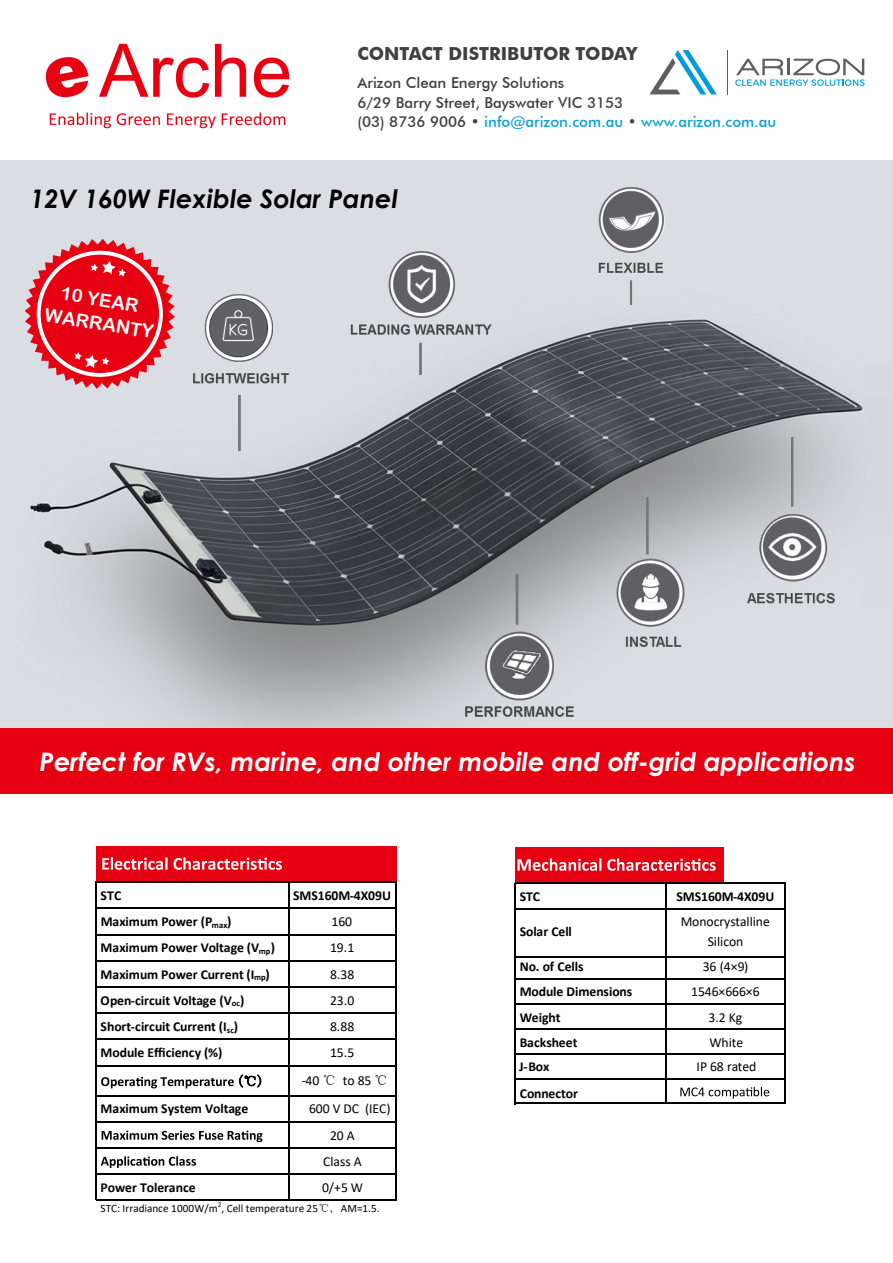
<style>
.page{position:relative;width:893px;height:1263px;background:#fff}
.page>*{position:absolute;margin:0;border:0;box-sizing:border-box;transform-origin:0 0}
.t1{font:italic 700 25.5px "Century Gothic";color:#fff}
.t2{font:italic 700 25.5px "Century Gothic";letter-spacing:.005em;color:#000}
.t3{font:18.45px/23.7px "Arial Rounded MT Bold";color:#f6f7f7;text-align:center}
.t4{font:700 18px "Futura BT";color:#404041}
.t5{font:500 15px/19.5px "Futura BT";color:#404041}
.t6{font:700 13.65px "Calibri";letter-spacing:-.005em;color:#000}
.t7{font:13.65px/19.8px "Calibri";letter-spacing:-.005em;color:#000;text-align:center}
.t8{font:13.65px "Sim Sun";color:#000}
.t9{font:11.25px "Calibri";letter-spacing:.005em;color:#000}
.t10{font:7.2px "Calibri";color:#000}
.s1{color:#0a9fda}
.s2{font-family:"Sim Sun"}
</style>
<div class="page">
<img style="left:45px;top:43px;width:245px;height:86px">
<div style="left:0;top:160px;width:893px;height:576px;background:#dadde2"></div>
<div style="left:863px;top:418px;width:30px;height:96px;background:#d4d7dc"></div>
<img style="left:24px;top:238px;width:839px;height:489px">
<div style="left:1px;top:728px;width:892px;height:65px;background:#e60012"></div>
<img style="left:341px;top:252px;width:159px;height:123px">
<img style="left:184px;top:294px;width:112px;height:157px">
<img style="left:455px;top:574px;width:127px;height:153px">
<div style="left:865px;top:514px;width:28px;height:24px;background:#d6d9de"></div>
<div style="left:863px;top:395px;width:30px;height:23px;background:#d5d8dd"></div>
<svg style="left:735px;top:59px;width:129px;height:27px"></svg>
<hr style="left:727px;top:50px;width:1px;height:44px;background:#5e5f61">
<svg style="left:649px;top:50px;width:68px;height:44px"></svg>
<svg style="left:25px;top:239px;width:150px;height:150px"></svg>
<div style="left:96px;top:846px;width:300px;height:34px;background:#e60012"></div>
<svg style="left:102px;top:857px;width:180px;height:13px"></svg>
<svg style="left:101px;top:1074px;width:160px;height:14px"></svg>
<svg style="left:102px;top:1130px;width:160px;height:12px"></svg>
<svg style="left:101px;top:1156px;width:95px;height:12px"></svg>
<hr style="left:96px;top:882px;width:1px;height:318px;background:#000">
<hr style="left:288px;top:883px;width:1px;height:317px;background:#000">
<svg style="left:395px;top:882px;width:1px;height:157px"></svg>
<hr style="left:395px;top:1039px;width:1px;height:162px;background:#000">
<hr style="left:96px;top:881px;width:300px;height:1px;background:#000">
<hr style="left:96px;top:908px;width:300px;height:1px;background:#000">
<hr style="left:96px;top:934px;width:300px;height:1px;background:#000">
<hr style="left:96px;top:960px;width:300px;height:1px;background:#000">
<hr style="left:96px;top:986px;width:300px;height:1px;background:#000">
<hr style="left:96px;top:1013px;width:300px;height:1px;background:#000">
<hr style="left:96px;top:1039px;width:300px;height:1px;background:#000">
<hr style="left:96px;top:1065px;width:299px;height:1px;background:#000">
<hr style="left:96px;top:1095px;width:299px;height:1px;background:#000">
<hr style="left:96px;top:1121px;width:300px;height:1px;background:#000">
<hr style="left:96px;top:1147px;width:299px;height:1px;background:#000">
<hr style="left:96px;top:1173px;width:300px;height:1px;background:#000">
<hr style="left:96px;top:1199px;width:300px;height:2px;background:#000">
<div style="left:515px;top:847px;width:209px;height:34px;background:#e60012"></div>
<svg style="left:517px;top:858px;width:198px;height:13px"></svg>
<svg style="left:680px;top:1087px;width:89px;height:12px"></svg>
<hr style="left:514px;top:883px;width:1px;height:221px;background:#000">
<hr style="left:666px;top:884px;width:1px;height:219px;background:#000">
<hr style="left:784px;top:882px;width:1px;height:222px;background:#000">
<hr style="left:515px;top:882px;width:269px;height:1px;background:#000">
<hr style="left:515px;top:908px;width:269px;height:1px;background:#000">
<hr style="left:515px;top:956px;width:269px;height:1px;background:#000">
<hr style="left:515px;top:978px;width:269px;height:1px;background:#000">
<hr style="left:515px;top:1003px;width:269px;height:1px;background:#000">
<hr style="left:515px;top:1028px;width:269px;height:1px;background:#000">
<hr style="left:515px;top:1053px;width:269px;height:1px;background:#000">
<hr style="left:515px;top:1078px;width:269px;height:1px;background:#000">
<hr style="left:515px;top:1103px;width:269px;height:1px;background:#000">
<img style="left:738px;top:437px;width:105px;height:178px">
<img style="left:616px;top:498px;width:74px;height:160px">
<img style="left:589px;top:188px;width:83px;height:117px">
<h3 class="t4" style="left:358px;top:43px;width:281px">CONTACT DISTRIBUTOR TODAY</h3>
<p class="t5" style="left:358px;top:73px;width:420px">Arizon Clean Energy Solutions<br>6/29 Barry Street, Bayswater VIC 3153<br>(03) 8736 9006 • <span class="s1">info@arizon.com.au</span> • <span class="s1">www.arizon.com.au</span></p>
<h1 class="t2" style="left:30px;top:180px;width:369px">12V 160W Flexible Solar Panel</h1>
<h2 class="t3" style="left:51px;top:279px;width:112px;rotate:9deg">10 YEAR<br>WARRANTY</h2>
<h1 class="t1" style="left:40px;top:742px;width:818px">Perfect for RVs, marine, and other mobile and off-grid applications</h1>
<p class="t6" style="left:101px;top:886px;width:22px">STC</p>
<p class="t6" style="left:293px;top:886px;width:99px">SMS160M-4X09U</p>
<p class="t6" style="left:101px;top:912px;width:132px">Maximum Power (P<sub>max</sub>)</p>
<p class="t7" style="left:331px;top:911px;width:22px">160</p>
<p class="t6" style="left:101px;top:938px;width:176px">Maximum Power Voltage (V<sub>mp</sub>)</p>
<p class="t7" style="left:330px;top:938px;width:26px">19.1</p>
<p class="t6" style="left:101px;top:964px;width:171px">Maximum Power Current (I<sub>mp</sub>)</p>
<p class="t7" style="left:330px;top:964px;width:26px">8.38</p>
<p class="t6" style="left:101px;top:990px;width:145px">Open-circuit Voltage (V<sub>oc</sub>)</p>
<p class="t7" style="left:330px;top:990px;width:26px">23.0</p>
<p class="t6" style="left:101px;top:1017px;width:139px">Short-circuit Current (I<sub>sc</sub>)</p>
<p class="t7" style="left:330px;top:1016px;width:26px">8.88</p>
<p class="t6" style="left:101px;top:1043px;width:123px">Module Efficiency (%)</p>
<p class="t7" style="left:330px;top:1042px;width:26px">15.5</p>
<p class="t8" style="left:236px;top:1074px;width:29px">(℃)</p>
<p class="t7" style="left:302px;top:1070px;width:88px">-40 <span class="s2">℃</span> to 85<span class="s2">℃</span></p>
<p class="t6" style="left:101px;top:1099px;width:149px">Maximum System Voltage</p>
<p class="t7" style="left:309px;top:1099px;width:83px">600 V DC (IEC)</p>
<p class="t7" style="left:330px;top:1125px;width:26px">20 A</p>
<p class="t7" style="left:323px;top:1151px;width:40px">Class A</p>
<p class="t6" style="left:101px;top:1178px;width:97px">Power Tolerance</p>
<p class="t7" style="left:322px;top:1177px;width:42px">0/+5 W</p>
<p class="t9" style="left:101px;top:1201px;width:281px">STC: Irradiance 1000W/m , Cell temperature 25<span class="s2">℃,</span> AM=1.5.</p>
<p class="t10" style="left:218px;top:1200px;width:5px">2</p>
<p class="t6" style="left:520px;top:887px;width:22px">STC</p>
<p class="t6" style="left:676px;top:887px;width:99px">SMS160M-4X09U</p>
<p class="t6" style="left:520px;top:922px;width:54px">Solar Cell</p>
<p class="t7" style="left:681px;top:911px;width:91px">Monocrystalline<br>Silicon</p>
<p class="t6" style="left:520px;top:957px;width:65px">No. of Cells</p>
<p class="t7" style="left:703px;top:956px;width:47px">36 (4×9)</p>
<p class="t6" style="left:520px;top:982px;width:114px">Module Dimensions</p>
<p class="t7" style="left:691px;top:981px;width:70px">1546×666×6</p>
<p class="t6" style="left:520px;top:1007px;width:42px">Weight</p>
<p class="t7" style="left:708px;top:1007px;width:35px">3.2 Kg</p>
<p class="t6" style="left:520px;top:1032px;width:59px">Backsheet</p>
<p class="t7" style="left:709px;top:1032px;width:35px">White</p>
<p class="t6" style="left:519px;top:1057px;width:32px">J-Box</p>
<p class="t7" style="left:696px;top:1057px;width:62px">IP 68 rated</p>
<p class="t6" style="left:520px;top:1084px;width:60px">Connector</p>
</div>
